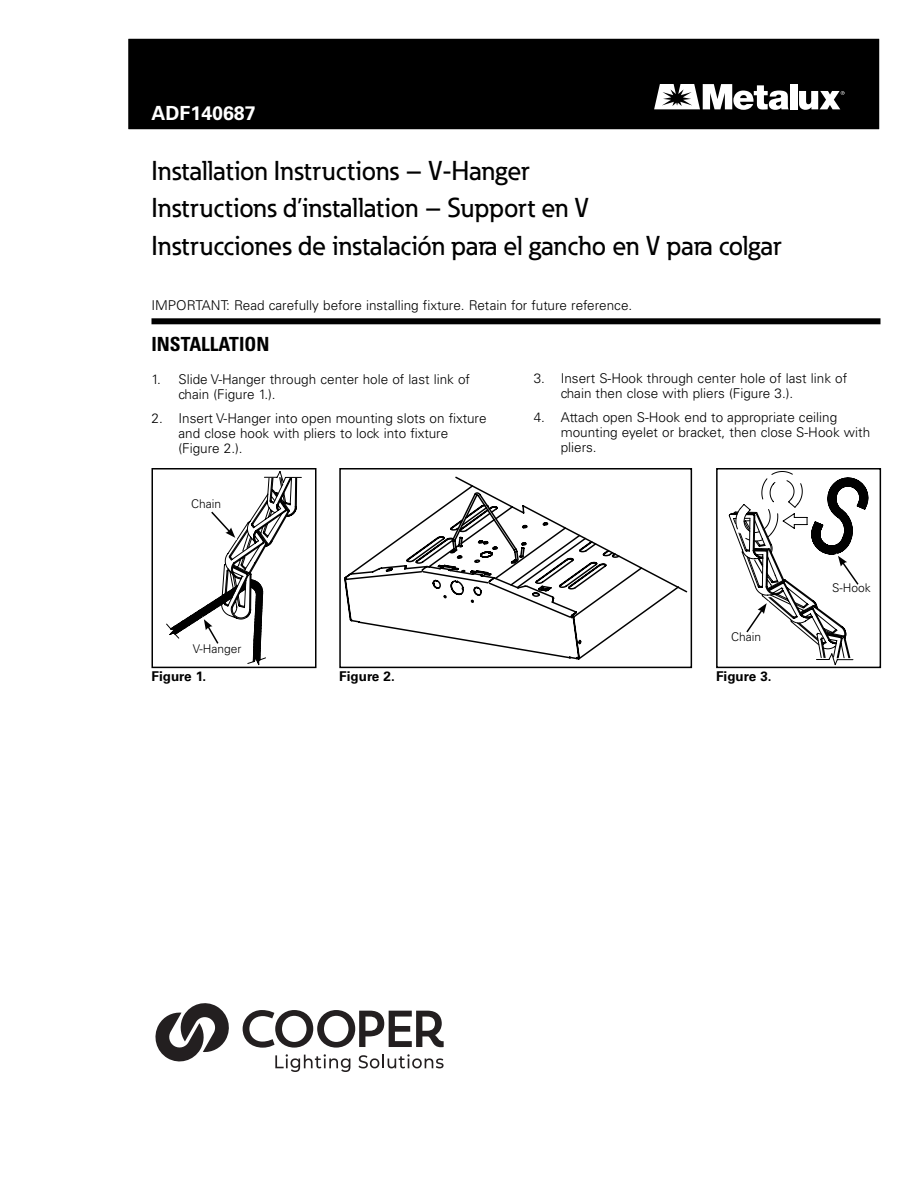
<style>
.page{position:relative;width:918px;height:1188px;background:#fff}
.page>*{position:absolute;margin:0;border:0;box-sizing:border-box;transform-origin:0 0}
.t1{font:500 27px/37.5px "Eaton";color:#000}
.t2{font:700 condensed 19.5px "Univers LT Std";color:#000}
.t3{font:700 19.5px "Univers LT Std";color:#fff}
.t4{font:300 13.5px/15px "Univers LT Std";color:#000}
.t5{font:700 13.5px "Univers LT Std";color:#000}
.t6{font:300 12px "Univers LT Std";color:#000}
</style>
<div class="page">
<div style="left:129px;top:39px;width:750px;height:90px;background:#000"></div>
<div style="left:790px;top:84px;width:7px;height:25px;background:#fff"></div>
<svg style="left:654px;top:84px;width:135px;height:26px"></svg>
<svg style="left:799px;top:91px;width:46px;height:19px"></svg>
<div style="left:152px;top:318px;width:728px;height:6px;background:#000"></div>
<div style="left:152px;top:468px;width:164px;height:200px;border:2px solid #000"></div>
<svg style="left:344px;top:577px;width:277px;height:83px"></svg>
<svg style="left:345px;top:477px;width:342px;height:142px"></svg>
<div style="left:339px;top:468px;width:353px;height:200px;border:2px solid #000"></div>
<div style="left:716px;top:468px;width:165px;height:200px;border:2px solid #000"></div>
<svg style="left:166px;top:471px;width:136px;height:194px"></svg>
<svg style="left:729px;top:471px;width:139px;height:194px"></svg>
<svg style="left:155px;top:1003px;width:74px;height:59px"></svg>
<svg style="left:275px;top:1054px;width:75px;height:18px"></svg>
<svg style="left:359px;top:1054px;width:85px;height:14px"></svg>
<svg style="left:243px;top:1010px;width:201px;height:38px"></svg>
<h2 class="t3" style="left:152px;top:101px;width:106px">ADF140687</h2>
<h1 class="t1" style="left:152px;top:151px;width:632px">Installation Instructions – V-Hanger<br>Instructions d’installation – Support en V<br>Instrucciones de instalación para el gancho en V para colgar</h1>
<p class="t4" style="left:152px;top:298px;width:482px">IMPORTANT: Read carefully before installing fixture. Retain for future reference.</p>
<h2 class="t2" style="left:152px;top:332px;width:119px">INSTALLATION</h2>
<p class="t4" style="left:178px;top:371px;width:293px;text-indent:-27px">1. Slide V-Hanger through center hole of last link of chain (Figure 1.).</p>
<p class="t4" style="left:178px;top:410px;width:310px;text-indent:-27px">2. Insert V-Hanger into open mounting slots on fixture and close hook with pliers to lock into fixture (Figure 2.).</p>
<p class="t4" style="left:561px;top:371px;width:288px;text-indent:-27px">3. Insert S-Hook through center hole of last link of chain then close with pliers (Figure 3.).</p>
<p class="t4" style="left:561px;top:410px;width:311px;text-indent:-27px">4. Attach open S-Hook end to appropriate ceiling mounting eyelet or bracket, then close S-Hook with pliers.</p>
<p class="t6" style="left:191px;top:497px;width:32px">Chain</p>
<p class="t6" style="left:193px;top:642px;width:50px">V-Hanger</p>
<p class="t6" style="left:731px;top:630px;width:32px">Chain</p>
<p class="t5" style="left:152px;top:668px;width:56px">Figure 1.</p>
<p class="t5" style="left:339px;top:668px;width:57px">Figure 2.</p>
<p class="t5" style="left:716px;top:668px;width:57px">Figure 3.</p>
<p class="t6" style="left:832px;top:581px;width:40px">S-Hook</p>
</div>
